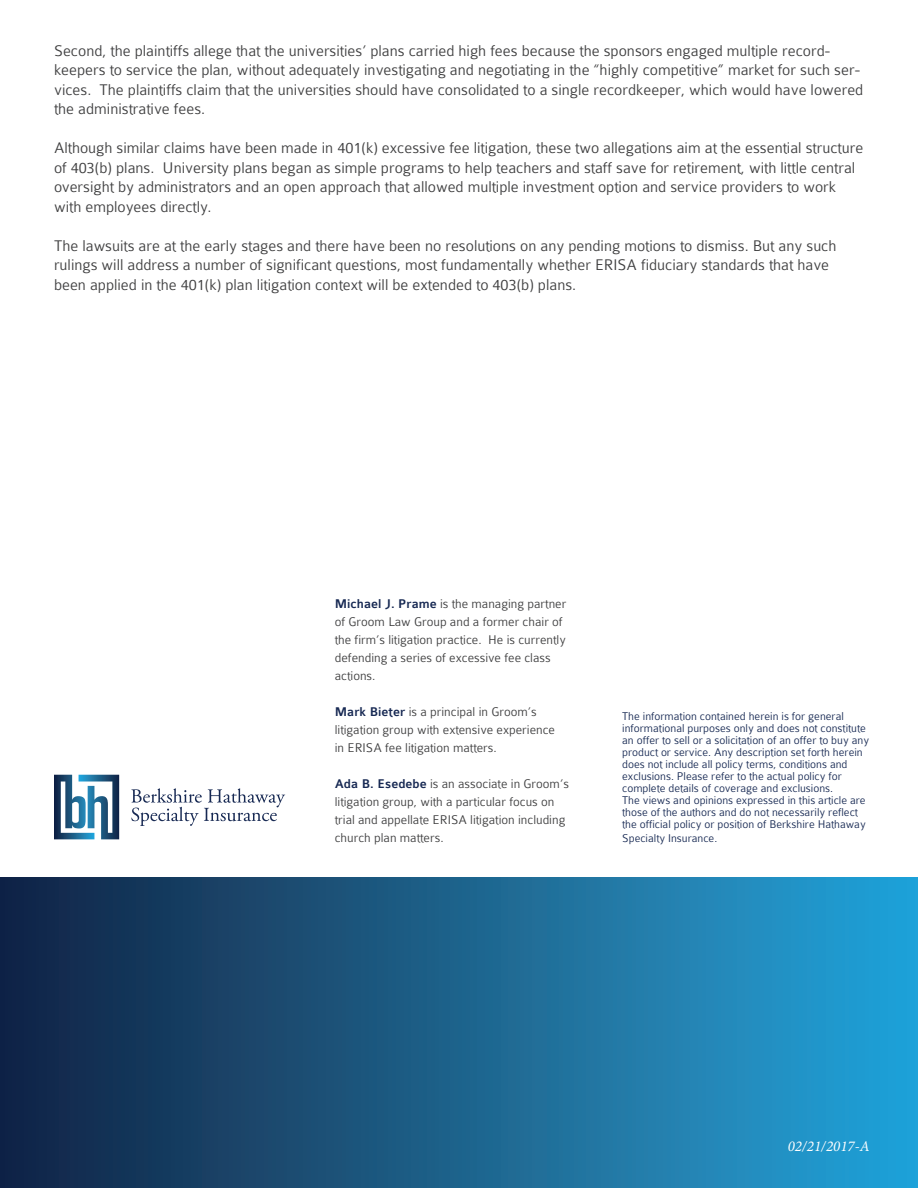
<style>
.page{position:relative;width:918px;height:1188px;background:#fff}
.page>*{position:absolute;margin:0;border:0;box-sizing:border-box;transform-origin:0 0}
.t1{font:300 16.5px/19.5px "Colaborate";color:#3e3e3f}
.t2{font:italic 15px "Minion Pro";color:#fff}
.t3{font:300 13.5px/18px "Colaborate";color:#3e3e3f}
.t4{font:300 12px/12px "Colaborate";color:#172953}
.s1{font-weight:500;color:#172953}
</style>
<div class="page">
<div style="left:0;top:878px;width:918px;height:310px;background:linear-gradient(to right,#132242,#25a4d9)"></div>
<svg style="left:54px;top:775px;width:65px;height:64px"></svg>
<svg style="left:131px;top:788px;width:154px;height:38px"></svg>
<p class="t1" style="left:54px;top:41px;width:811px">Second, the plaintiffs allege that the universities’ plans carried high fees because the sponsors engaged multiple record&shy;keepers to service the plan, without adequately investigating and negotiating in the “highly competitive” market for such ser&shy;vices. The plaintiffs claim that the universities should have consolidated to a single recordkeeper, which would have lowered the administrative fees.</p>
<p class="t1" style="left:54px;top:138px;width:811px">Although similar claims have been made in 401(k) excessive fee litigation, these two allegations aim at the essential structure of 403(b) plans. University plans began as simple programs to help teachers and staff save for retirement, with little central oversight by administrators and an open approach that allowed multiple investment option and service providers to work with employees directly.</p>
<p class="t1" style="left:54px;top:236px;width:784px">The lawsuits are at the early stages and there have been no resolutions on any pending motions to dismiss. But any such rulings will address a number of significant questions, most fundamentally whether ERISA fiduciary standards that have been applied in the 401(k) plan litigation context will be extended to 403(b) plans.</p>
<p class="t3" style="left:335px;top:595px;width:233px"><span class="s1">Michael J. Prame</span> is the managing partner of Groom Law Group and a former chair of the firm’s litigation practice. He is currently defending a series of excessive fee class actions.</p>
<p class="t3" style="left:335px;top:703px;width:222px"><span class="s1">Mark Bieter</span> is a principal in Groom’s litigation group with extensive experience in ERISA fee litigation matters.</p>
<p class="t3" style="left:335px;top:775px;width:236px"><span class="s1">Ada B. Esedebe</span> is an associate in Groom’s litigation group, with a particular focus on trial and appellate ERISA litigation including church plan matters.</p>
<p class="t4" style="left:622px;top:711px;width:249px">The information contained herein is for general informational purposes only and does not constitute an offer to sell or a solicitation of an offer to buy any product or service. Any description set forth herein does not include all policy terms, conditions and exclusions. Please refer to the actual policy for complete details of coverage and exclusions.<br>The views and opinions expressed in this article are those of the authors and do not necessarily reflect the official policy or position of Berkshire Hathaway</p>
<p class="t4" style="left:622px;top:832px;width:97px">Specialty Insurance.</p>
<p class="t2" style="left:788px;top:1136px;width:83px">02/21/2017-A</p>
</div>
